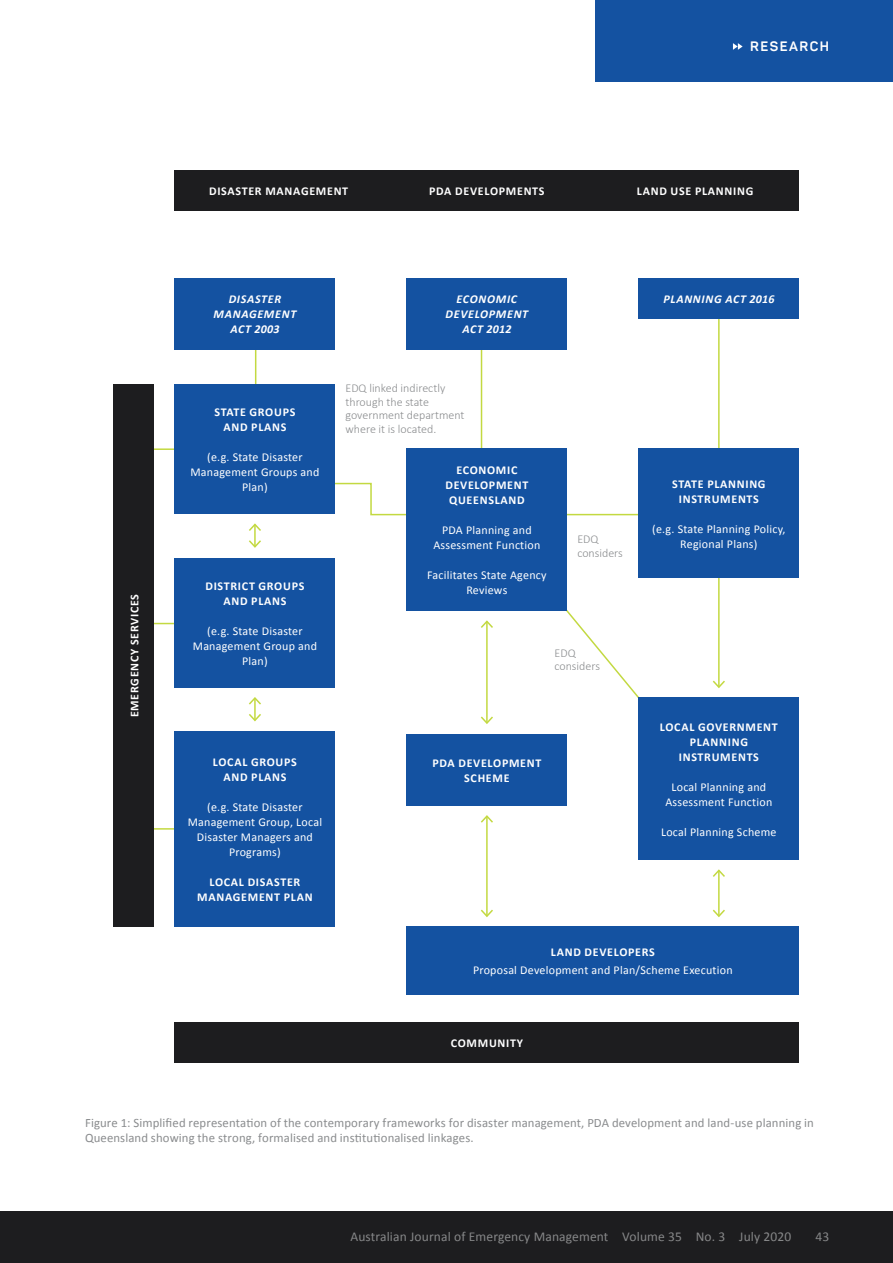
<style>
.page{position:relative;width:893px;height:1263px;background:#fff}
.page>*{position:absolute;margin:0;border:0;box-sizing:border-box;transform-origin:0 0}
.t1{font:13.5px "Calibri";letter-spacing:.01em;color:#868788}
.t2{font:700 13.5px "Panton";letter-spacing:.11em;color:#fff}
.t3{font:12.75px/15px "Calibri";letter-spacing:.01em;color:#8a8c8e}
.t4{font:12px/15px "Calibri";letter-spacing:.02em;color:#fff;text-align:center}
.t5{font:700 12px/15px "Calibri";letter-spacing:.06em;color:#fff;text-align:center}
.t6{font:300 12px/13.5px "Calibri";color:#8a8c8e}
.t7{font:italic 700 12px/15px "Calibri";letter-spacing:.06em;color:#fff;text-align:center}
</style>
<div class="page">
<div style="left:596px;top:0;width:297px;height:81px;background:#1452a1"></div>
<svg style="left:733px;top:43px;width:10px;height:7px"></svg>
<div style="left:0;top:1212px;width:893px;height:51px;background:#1d1d1f"></div>
<hr style="left:134px;top:828px;width:57px;height:2px;background:#c3d941">
<hr style="left:134px;top:623px;width:57px;height:1px;background:#c3d941">
<hr style="left:134px;top:448px;width:57px;height:2px;background:#c3d941">
<svg style="left:335px;top:482px;width:72px;height:34px"></svg>
<hr style="left:718px;top:312px;width:2px;height:146px;background:#c3d941">
<hr style="left:255px;top:342px;width:1px;height:51px;background:#c3d941">
<svg style="left:566px;top:610px;width:78px;height:88px"></svg>
<hr style="left:481px;top:312px;width:1px;height:146px;background:#c3d941">
<hr style="left:562px;top:514px;width:81px;height:1px;background:#c3d941">
<hr style="left:718px;top:542px;width:2px;height:145px;background:#c3d941">
<svg style="left:712px;top:679px;width:13px;height:9px"></svg>
<hr style="left:718px;top:870px;width:2px;height:46px;background:#c3d941">
<svg style="left:713px;top:869px;width:12px;height:9px"></svg>
<svg style="left:712px;top:908px;width:13px;height:10px"></svg>
<hr style="left:254px;top:524px;width:2px;height:23px;background:#c3d941">
<svg style="left:249px;top:523px;width:12px;height:10px"></svg>
<svg style="left:249px;top:539px;width:12px;height:9px"></svg>
<hr style="left:254px;top:698px;width:2px;height:22px;background:#c3d941">
<svg style="left:249px;top:697px;width:12px;height:9px"></svg>
<svg style="left:249px;top:712px;width:12px;height:10px"></svg>
<hr style="left:486px;top:816px;width:2px;height:100px;background:#c3d941">
<svg style="left:481px;top:815px;width:12px;height:9px"></svg>
<svg style="left:481px;top:908px;width:12px;height:9px"></svg>
<hr style="left:486px;top:621px;width:2px;height:102px;background:#c3d941">
<svg style="left:481px;top:620px;width:12px;height:9px"></svg>
<svg style="left:481px;top:715px;width:12px;height:9px"></svg>
<div style="left:175px;top:278px;width:160px;height:72px;background:#1452a1"></div>
<div style="left:407px;top:278px;width:160px;height:72px;background:#1452a1"></div>
<div style="left:407px;top:734px;width:160px;height:71px;background:#1452a1"></div>
<div style="left:638px;top:278px;width:161px;height:41px;background:#1452a1"></div>
<div style="left:175px;top:1022px;width:624px;height:41px;background:#1d1d1f"></div>
<div style="left:113px;top:385px;width:41px;height:542px;background:#1d1d1f"></div>
<div style="left:175px;top:170px;width:624px;height:41px;background:#1d1d1f"></div>
<div style="left:638px;top:449px;width:161px;height:129px;background:#1452a1"></div>
<div style="left:175px;top:385px;width:160px;height:129px;background:#1452a1"></div>
<div style="left:175px;top:558px;width:160px;height:129px;background:#1452a1"></div>
<div style="left:175px;top:731px;width:160px;height:196px;background:#1452a1"></div>
<div style="left:407px;top:927px;width:392px;height:68px;background:#1452a1"></div>
<div style="left:638px;top:698px;width:161px;height:162px;background:#1452a1"></div>
<div style="left:407px;top:449px;width:160px;height:162px;background:#1452a1"></div>
<p class="t2" style="left:750px;top:38px;width:80px">RESEARCH</p>
<p class="t5" style="left:209px;top:183px;width:141px">DISASTER MANAGEMENT</p>
<p class="t5" style="left:429px;top:183px;width:117px">PDA DEVELOPMENTS</p>
<p class="t5" style="left:637px;top:183px;width:118px">LAND USE PLANNING</p>
<p class="t5" style="left:126px;top:717px;width:125px;rotate:-90deg">EMERGENCY SERVICES</p>
<p class="t7" style="left:214px;top:291px;width:84px">DISASTER<br>MANAGEMENT<br>ACT 2003</p>
<p class="t7" style="left:445px;top:291px;width:84px">ECONOMIC<br>DEVELOPMENT<br>ACT 2012</p>
<p class="t5" style="left:214px;top:404px;width:83px">STATE GROUPS<br>AND PLANS</p>
<p class="t4" style="left:190px;top:449px;width:131px">(e.g. State Disaster<br>Management Groups and<br>Plan)</p>
<p class="t5" style="left:205px;top:578px;width:101px">DISTRICT GROUPS<br>AND PLANS</p>
<p class="t4" style="left:193px;top:623px;width:126px">(e.g. State Disaster<br>Management Group and<br>Plan)</p>
<p class="t6" style="left:345px;top:381px;width:121px">EDQ linked indirectly through the state government department where it is located.</p>
<p class="t5" style="left:445px;top:462px;width:84px">ECONOMIC<br>DEVELOPMENT<br>QUEENSLAND</p>
<p class="t4" style="left:433px;top:522px;width:109px">PDA Planning and<br>Assessment Function</p>
<p class="t4" style="left:427px;top:567px;width:121px">Facilitates State Agency<br>Reviews</p>
<p class="t6" style="left:577px;top:533px;width:47px">EDQ considers</p>
<p class="t6" style="left:554px;top:646px;width:47px">EDQ considers</p>
<p class="t5" style="left:213px;top:754px;width:85px">LOCAL GROUPS<br>AND PLANS</p>
<p class="t4" style="left:188px;top:799px;width:136px">(e.g. State Disaster<br>Management Group, Local<br>Disaster Managers and<br>Programs)</p>
<p class="t5" style="left:197px;top:874px;width:117px">LOCAL DISASTER<br>MANAGEMENT PLAN</p>
<p class="t5" style="left:432px;top:754px;width:111px">PDA DEVELOPMENT<br>SCHEME</p>
<p class="t7" style="left:663px;top:291px;width:112px">PLANNING ACT 2016</p>
<p class="t5" style="left:672px;top:476px;width:95px">STATE PLANNING<br>INSTRUMENTS</p>
<p class="t4" style="left:652px;top:521px;width:135px">(e.g. State Planning Policy,<br>Regional Plans)</p>
<p class="t5" style="left:660px;top:719px;width:119px">LOCAL GOVERNMENT<br>PLANNING<br>INSTRUMENTS</p>
<p class="t4" style="left:665px;top:779px;width:109px">Local Planning and<br>Assessment Function</p>
<p class="t4" style="left:661px;top:824px;width:117px">Local Planning Scheme</p>
<p class="t5" style="left:551px;top:944px;width:105px">LAND DEVELOPERS</p>
<p class="t4" style="left:473px;top:962px;width:261px">Proposal Development and Plan/Scheme Execution</p>
<p class="t5" style="left:451px;top:1035px;width:74px">COMMUNITY</p>
<p class="t3" style="left:85px;top:1115px;width:730px">Figure 1: Simplified representation of the contemporary frameworks for disaster management, PDA development and land-use planning in<br>Queensland showing the strong, formalised and institutionalised linkages.</p>
<p class="t1" style="left:350px;top:1228px;width:442px">Australian Journal of Emergency Management Volume 35 No. 3 July 2020</p>
<p class="t1" style="left:815px;top:1228px;width:15px">43</p>
</div>
